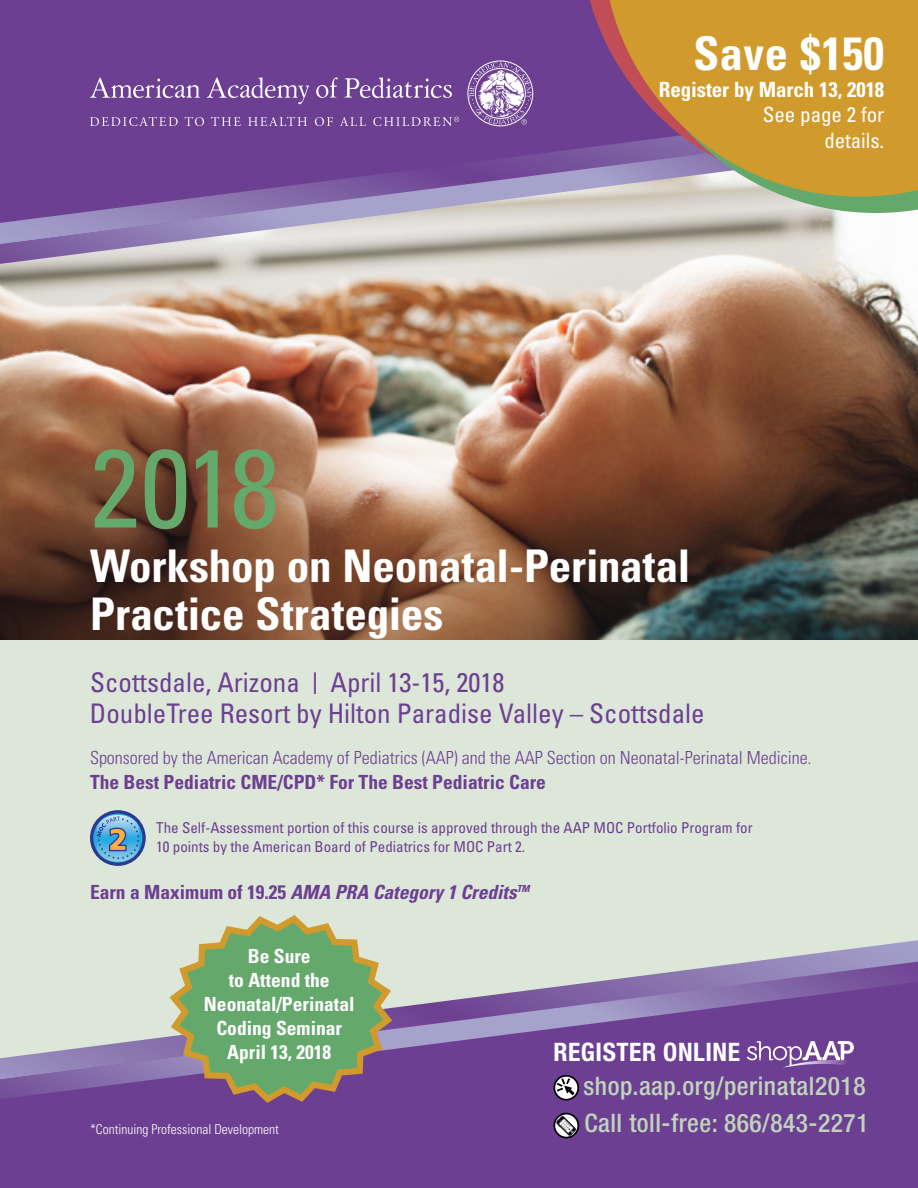
<style>
.page{position:relative;width:918px;height:1188px;background:#fff}
.page>*{position:absolute;margin:0;border:0;box-sizing:border-box;transform-origin:0 0}
.t1{font:condensed 111px "Univers";color:#65a86c}
.t2{font:700 condensed 46.5px "Univers";letter-spacing:.01em;color:#fff}
.t3{font:700 condensed 45px/48px "Univers";letter-spacing:-.005em;color:#fff}
.t4{font:condensed 27px/30.8px "Univers";color:#6d3f92}
.t5{font:500 condensed 25.5px "Helvetica Neue";letter-spacing:.02em;color:#bfd4bb}
.t6{font:700 condensed 25.5px "Helvetica Neue";letter-spacing:.02em;color:#fff}
.t7{font:700 condensed 21px "Univers";letter-spacing:-.005em;color:#fff}
.t8{font:condensed 21px/25.5px "Univers";letter-spacing:-.005em;color:#fff;text-align:right}
.t9{font:700 condensed 19.5px/24px "Univers";color:#fff;text-align:center}
.t10{font:700 condensed 19.5px "Univers";color:#6d3f92}
.t11{font:italic 700 condensed 19.5px "Univers";color:#6d3f92}
.t12{font:300 condensed 18px "Univers";color:#6d3f92}
.t13{font:condensed 15px/19.5px "Univers";color:#6d3f92}
.t14{font:300 condensed 13.5px "Univers";color:#fff}
.s1{font-weight:300;font-size:30px}
.s2{font-style:normal}
</style>
<div class="page">
<img style="left:0;top:264px;width:918px;height:376px">
<div style="left:0;top:640px;width:918px;height:467px;background:#dde7d9"></div>
<div style="left:0;top:1099px;width:918px;height:89px;background:#6d3f92"></div>
<svg style="left:90px;top:810px;width:56px;height:56px"></svg>
<svg style="left:93px;top:814px;width:49px;height:49px"></svg>
<svg style="left:97px;top:815px;width:42px;height:47px;background:#6ea4c4"></svg>
<svg style="left:554px;top:1099px;width:25px;height:2px"></svg>
<svg style="left:554px;top:1113px;width:25px;height:25px"></svg>
<div style="left:0;top:0;width:580px;height:105px;background:#6d3f92"></div>
<div style="left:0;top:105px;width:580px;height:21px;background:#6d3f92"></div>
<svg style="left:0;top:126px;width:850px;height:138px;background:#9a82ac"></svg>
<svg style="left:750px;top:940px;width:168px;height:22px"></svg>
<svg style="left:0;top:962px;width:918px;height:137px"></svg>
<svg style="left:170px;top:915px;width:222px;height:188px;background:#84a37b"></svg>
<svg style="left:316px;top:77px;width:22px;height:21px"></svg>
<svg style="left:344px;top:78px;width:108px;height:20px;background:#8e6bab"></svg>
<svg style="left:90px;top:77px;width:110px;height:21px;background:#8a65a8"></svg>
<svg style="left:207px;top:77px;width:102px;height:27px;background:#845ea3"></svg>
<svg style="left:90px;top:117px;width:88px;height:9px"></svg>
<svg style="left:185px;top:117px;width:19px;height:9px"></svg>
<svg style="left:211px;top:117px;width:30px;height:9px"></svg>
<svg style="left:248px;top:117px;width:59px;height:9px"></svg>
<svg style="left:315px;top:117px;width:18px;height:9px"></svg>
<svg style="left:340px;top:117px;width:26px;height:9px"></svg>
<svg style="left:469px;top:62px;width:63px;height:63px"></svg>
<svg style="left:373px;top:117px;width:86px;height:9px"></svg>
<svg style="left:580px;top:0;width:22px;height:189px;background:#794d96"></svg>
<svg style="left:618px;top:197px;width:300px;height:16px;background:#b3c7af"></svg>
<svg style="left:602px;top:0;width:316px;height:197px;background:#c39345"></svg>
<h2 class="t2" style="left:694px;top:25px;width:192px">Save $150</h2>
<h3 class="t7" style="left:659px;top:76px;width:227px">Register by March 13, 2018</h3>
<h3 class="t8" style="left:763px;top:101px;width:123px">See page 2 for details.</h3>
<h1 class="t1" style="left:90px;top:418px;width:191px">2018</h1>
<h3 class="t3" style="left:90px;top:541px;width:602px">Workshop on Neonatal-Perinatal<br>Practice Strategies</h3>
<h3 class="t4" style="left:90px;top:667px;width:616px">Scottsdale, Arizona <span class="s1">I</span> April 13-15, 2018<br>DoubleTree Resort by Hilton Paradise Valley – Scottsdale</h3>
<p class="t12" style="left:90px;top:747px;width:723px">Sponsored by the American Academy of Pediatrics (AAP) and the AAP Section on Neonatal-Perinatal Medicine.</p>
<h3 class="t10" style="left:90px;top:771px;width:458px">The Best Pediatric CME/CPD* For The Best Pediatric Care</h3>
<p class="t13" style="left:156px;top:817px;width:598px">The Self-Assessment portion of this course is approved through the AAP MOC Portfolio Program for<br>10 points by the American Board of Pediatrics for MOC Part 2.</p>
<h3 class="t11" style="left:90px;top:880px;width:441px"><span class="s2">Earn a Maximum of 19.25</span> AMA PRA Category 1 Credits<sup>TM</sup></h3>
<h3 class="t9" style="left:204px;top:944px;width:152px">Be Sure<br>to Attend the<br>Neonatal/Perinatal<br>Coding Seminar<br>April 13, 2018</h3>
<h3 class="t6" style="left:554px;top:1036px;width:188px">REGISTER ONLINE</h3>
<h3 class="t5" style="left:584px;top:1070px;width:284px">shop.aap.org/perinatal2018</h3>
<p class="t14" style="left:90px;top:1121px;width:190px">*Continuing Professional Development</p>
<h3 class="t5" style="left:584px;top:1108px;width:286px">Call toll-free: 866/843-2271</h3>
</div>
